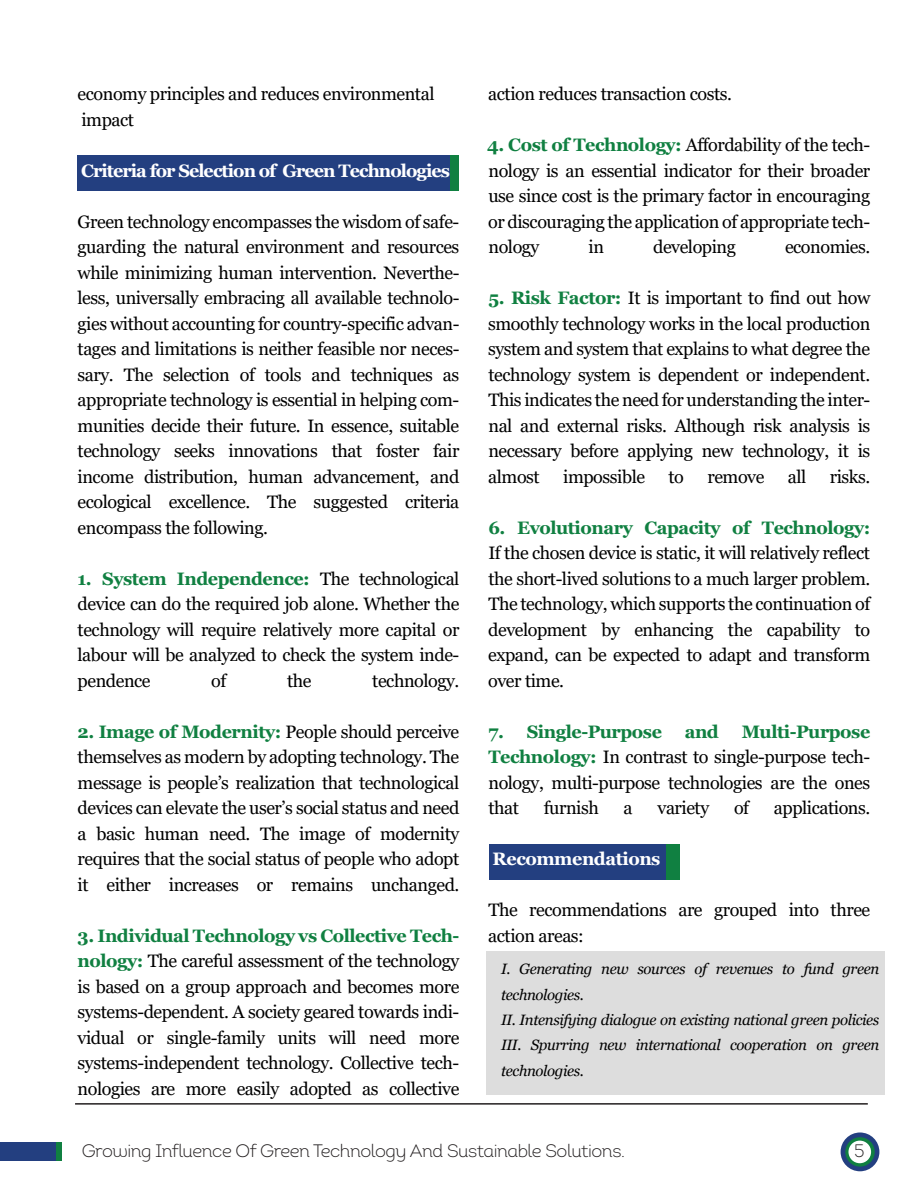
<style>
.page{position:relative;width:918px;height:1188px;background:#fff}
.page>*{position:absolute;margin:0;border:0;box-sizing:border-box;transform-origin:0 0}
.t1{font:18px/25.5px "Georgia";letter-spacing:-.025em;color:#000;text-align:justify}
.t2{font:18px "Intro Light Alt";letter-spacing:-.025em;color:#231f20}
.t3{font:700 18px "Georgia";letter-spacing:-.025em;color:#108041}
.t4{font:700 18px "Georgia";letter-spacing:-.055em;color:#fff}
.t5{font:700 18px "Georgia";letter-spacing:-.025em;color:#fff}
.t6{font:italic 15px/25.3px "Georgia";letter-spacing:-.025em;color:#000}
.s1{font-weight:700;color:#108041}
</style>
<div class="page">
<div style="left:486px;top:951px;width:399px;height:144px;background:#ddd"></div>
<hr style="left:75px;top:1103px;width:793px;height:2px;background:#231f20">
<svg style="left:55px;top:1142px;width:7px;height:19px"></svg>
<div style="left:0;top:1142px;width:55px;height:19px;background:#233f80"></div>
<div style="left:841px;top:1132px;width:38px;height:39px;background:#233f80;border-radius:50%"></div>
<svg style="left:845px;top:1137px;width:30px;height:30px"></svg>
<div style="left:848px;top:1141px;width:23px;height:22px;background:#fff;border-radius:50%"></div>
<div style="left:78px;top:156px;width:381px;height:35px;background:#108041"></div>
<div style="left:78px;top:156px;width:372px;height:35px;background:#233f80"></div>
<div style="left:489px;top:844px;width:190px;height:35px;background:#108041"></div>
<div style="left:489px;top:844px;width:176px;height:35px;background:#233f80"></div>
<p class="t1" style="left:78px;top:82px;width:358px">economy principles and reduces environmental impact</p>
<p class="t4" style="left:81px;top:159px;width:370px">Criteria for Selection of Green Technologies</p>
<p class="t1" style="left:78px;top:209px;width:383px">Green technology encompasses the wisdom of safe&shy;guarding the natural environment and resources while minimizing human intervention. Neverthe&shy;less, universally embracing all available technolo&shy;gies without accounting for country-specific advan&shy;tages and limitations is neither feasible nor neces&shy;sary. The selection of tools and techniques as appropriate technology is essential in helping com&shy;munities decide their future. In essence, suitable technology seeks innovations that foster fair income distribution, human advancement, and ecological excellence. The suggested criteria encompass the following.</p>
<p class="t1" style="left:78px;top:566px;width:383px"><span class="s1">1. System Independence:</span> The technological device can do the required job alone. Whether the technology will require relatively more capital or labour will be analyzed to check the system inde&shy;pendence</p>
<p class="t1" style="left:211px;top:668px;width:17px">of</p>
<p class="t1" style="left:287px;top:668px;width:26px">the</p>
<p class="t1" style="left:372px;top:668px;width:89px">technology.</p>
<p class="t1" style="left:78px;top:719px;width:383px"><span class="s1">2. Image of Modernity:</span> People should perceive themselves as modern by adopting technology. The message is people’s realization that technological devices can elevate the user’s social status and need a basic human need. The image of modernity requires that the social status of people who adopt it either increases or remains unchanged.</p>
<p class="t1" style="left:78px;top:923px;width:383px"><span class="s1">3. Individual Technology vs Collective Tech&shy;nology:</span> The careful assessment of the technology is based on a group approach and becomes more systems-dependent. A society geared towards indi&shy;vidual or single-family units will need more systems-independent technology. Collective tech&shy;nologies are more easily adopted as collective</p>
<p class="t1" style="left:488px;top:82px;width:245px">action reduces transaction costs.</p>
<p class="t1" style="left:487px;top:133px;width:385px"><span class="s1">4. Cost of Technology:</span> Affordability of the tech&shy;nology is an essential indicator for their broader use since cost is the primary factor in encouraging or discouraging the application of appropriate tech&shy;nology</p>
<p class="t1" style="left:589px;top:235px;width:17px">in</p>
<p class="t1" style="left:653px;top:235px;width:84px">developing</p>
<p class="t1" style="left:785px;top:235px;width:87px">economies.</p>
<p class="t1" style="left:488px;top:286px;width:384px"><span class="s1">5. Risk Factor:</span> It is important to find out how smoothly technology works in the local production system and system that explains to what degree the technology system is dependent or independent.<br>This indicates the need for understanding the inter&shy;nal and external risks. Although risk analysis is necessary before applying new technology, it is almost</p>
<p class="t1" style="left:563px;top:464px;width:83px">impossible</p>
<p class="t1" style="left:669px;top:464px;width:17px">to</p>
<p class="t1" style="left:707px;top:464px;width:59px">remove</p>
<p class="t1" style="left:788px;top:464px;width:20px">all</p>
<p class="t1" style="left:830px;top:464px;width:42px">risks.</p>
<p class="t3" style="left:488px;top:516px;width:383px">6. Evolutionary Capacity of Technology:</p>
<p class="t1" style="left:488px;top:541px;width:384px">If the chosen device is static, it will relatively reflect the short-lived solutions to a much larger problem.<br>The technology, which supports the continuation of development by enhancing the capability to expand, can be expected to adapt and transform over time.</p>
<p class="t3" style="left:489px;top:720px;width:175px">7. Single-Purpose</p>
<p class="t3" style="left:685px;top:720px;width:36px">and</p>
<p class="t1" style="left:488px;top:719px;width:384px;text-indent:253px"><span class="s1">Multi-Purpose Technology:</span> In contrast to single-purpose tech&shy;nology, multi-purpose technologies are the ones that</p>
<p class="t1" style="left:544px;top:796px;width:57px">furnish</p>
<p class="t1" style="left:624px;top:796px;width:11px">a</p>
<p class="t1" style="left:658px;top:796px;width:53px">variety</p>
<p class="t1" style="left:734px;top:796px;width:17px">of</p>
<p class="t1" style="left:774px;top:796px;width:98px">applications.</p>
<p class="t5" style="left:493px;top:848px;width:169px">Recommendations</p>
<p class="t1" style="left:488px;top:898px;width:383px">The recommendations are grouped into three action areas:</p>
<p class="t6" style="left:501px;top:956px;width:380px">I. Generating new sources of revenues to fund green technologies.<br>II. Intensifying dialogue on existing national green policies III. Spurring new international cooperation on green technologies.</p>
<p class="t2" style="left:82px;top:1140px;width:545px">Growing Influence Of Green Technology And Sustainable Solutions.</p>
<p class="t2" style="left:854px;top:1140px;width:12px">5</p>
</div>
